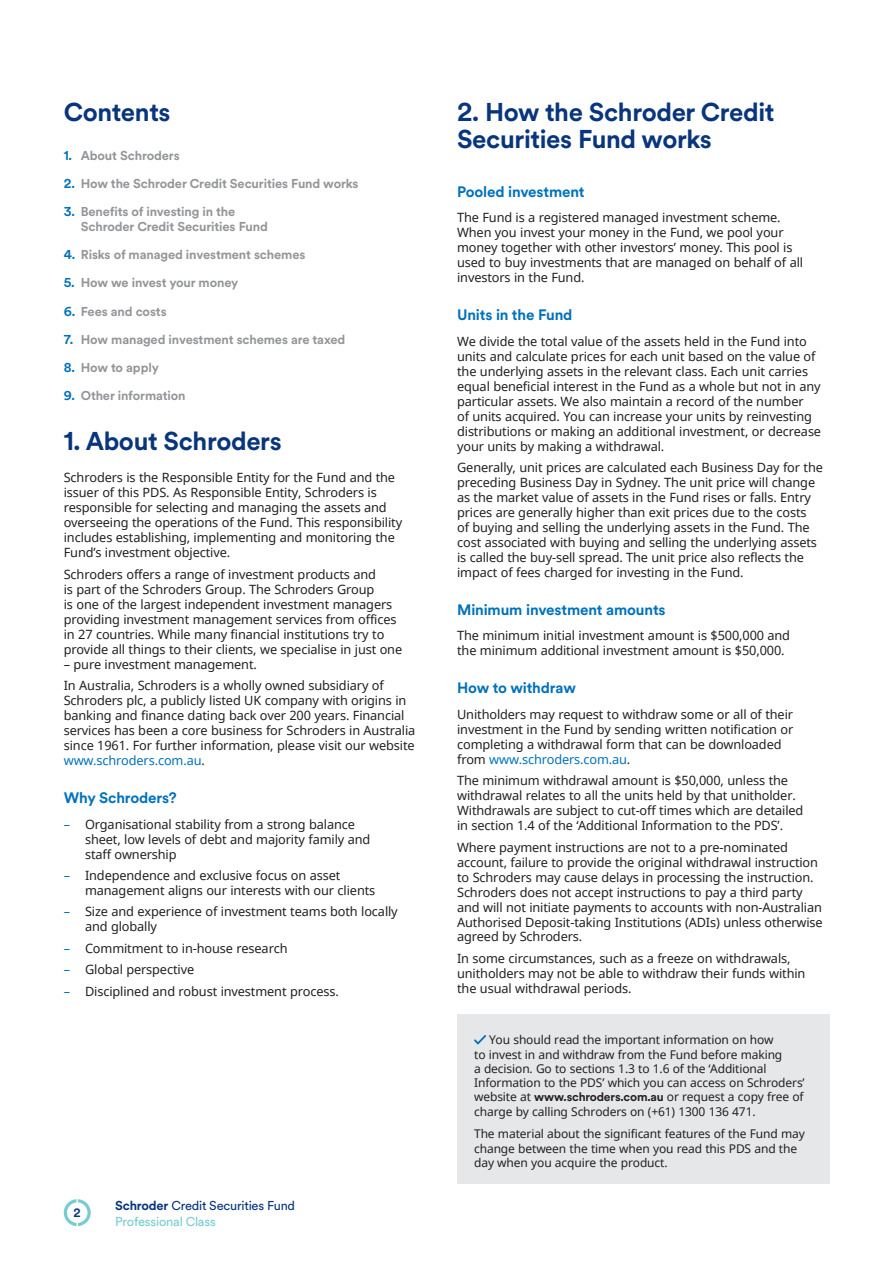
<style>
.page{position:relative;width:893px;height:1263px;background:#fff}
.page>*{position:absolute;margin:0;border:0;box-sizing:border-box;transform-origin:0 0}
.t1{font:700 25.5px/27px "Schroders Circular";letter-spacing:-.015em;color:#08357c}
.t2{font:700 15px "Schroders Circular";letter-spacing:-.01em;color:#0072bc}
.t3{font:12.75px/15px "Noto Sans";letter-spacing:-.01em;color:#231f20}
.t4{font:700 12.75px/15px "Schroders Circular";letter-spacing:-.01em;color:#939598}
.t5{font:12.75px/15.3px "Schroders Circular";letter-spacing:-.015em;color:#08357c}
.t6{font:12px/14.2px "Noto Sans";letter-spacing:-.01em;color:#231f20}
.t7{font:700 12px "Schroders Circular";color:#08357c}
.s1{color:#0072bc}
.s2{font-weight:700}
.s3{color:#77ccd0}
.s4{font-family:"Schroders Circular";font-weight:700}
</style>
<div class="page">
<svg style="left:64px;top:1199px;width:27px;height:27px"></svg>
<div style="left:457px;top:1014px;width:372px;height:170px;background:#e6e7e9"></div>
<svg style="left:474px;top:1035px;width:12px;height:9px"></svg>
<h1 class="t1" style="left:64px;top:98px;width:108px">Contents</h1>
<p class="t4" style="left:64px;top:147px;width:117px"><span class="s1">1.</span> About Schroders</p>
<p class="t4" style="left:64px;top:176px;width:296px"><span class="s1">2.</span> How the Schroder Credit Securities Fund works</p>
<p class="t4" style="left:81px;top:204px;width:189px;text-indent:-17px"><span class="s1">3.</span> Benefits of investing in the<br>Schroder Credit Securities Fund</p>
<p class="t4" style="left:64px;top:247px;width:243px"><span class="s1">4.</span> Risks of managed investment schemes</p>
<p class="t4" style="left:64px;top:275px;width:176px"><span class="s1">5.</span> How we invest your money</p>
<p class="t4" style="left:64px;top:303px;width:104px"><span class="s1">6.</span> Fees and costs</p>
<p class="t4" style="left:64px;top:331px;width:283px"><span class="s1">7.</span> How managed investment schemes are taxed</p>
<p class="t4" style="left:64px;top:359px;width:97px"><span class="s1">8.</span> How to apply</p>
<p class="t4" style="left:64px;top:387px;width:123px"><span class="s1">9.</span> Other information</p>
<h1 class="t1" style="left:64px;top:427px;width:220px">1. About Schroders</h1>
<p class="t3" style="left:64px;top:470px;width:340px">Schroders is the Responsible Entity for the Fund and the issuer of this PDS. As Responsible Entity, Schroders is responsible for selecting and managing the assets and overseeing the operations of the Fund. This responsibility includes establishing, implementing and monitoring the Fund’s investment objective.</p>
<p class="t3" style="left:64px;top:566px;width:340px">Schroders offers a range of investment products and<br>is part of the Schroders Group. The Schroders Group<br>is one of the largest independent investment managers providing investment management services from offices in 27 countries. While many financial institutions try to provide all things to their clients, we specialise in just one</p>
<p class="t3" style="left:64px;top:653px;width:322px;line-height:21.5px">– pure investment management.<br>In Australia, Schroders is a wholly owned subsidiary of</p>
<p class="t3" style="left:64px;top:693px;width:353px">Schroders plc, a publicly listed UK company with origins in banking and finance dating back over 200 years. Financial services has been a core business for Schroders in Australia since 1961. For further information, please visit our website <span class="s1">www.schroders.com.au</span>.</p>
<p class="t2" style="left:64px;top:787px;width:115px">Why Schroders?</p>
<p class="t3" style="left:85px;top:816px;width:287px;text-indent:-21px"><span class="s1">–</span> Organisational stability from a strong balance sheet, low levels of debt and majority family and staff ownership</p>
<p class="t3" style="left:85px;top:867px;width:292px;text-indent:-21px"><span class="s1">–</span> Independence and exclusive focus on asset management aligns our interests with our clients</p>
<p class="t3" style="left:85px;top:904px;width:314px;text-indent:-21px"><span class="s1">–</span> Size and experience of investment teams both locally and globally</p>
<p class="t3" style="left:64px;top:940px;width:225px"><span class="s1">–</span> Commitment to in-house research</p>
<p class="t3" style="left:64px;top:962px;width:132px"><span class="s1">–</span> Global perspective</p>
<p class="t3" style="left:64px;top:983px;width:277px"><span class="s1">–</span> Disciplined and robust investment process.</p>
<p class="t7" style="left:74px;top:1204px;width:9px">2</p>
<p class="t5" style="left:115px;top:1198px;width:181px"><span class="s2">Schroder</span> Credit Securities Fund<br><span class="s3">Professional Class</span></p>
<h1 class="t1" style="left:457px;top:98px;width:319px">2. How the Schroder Credit<br>Securities Fund works</h1>
<p class="t2" style="left:457px;top:181px;width:129px">Pooled investment</p>
<p class="t3" style="left:457px;top:210px;width:348px">The Fund is a registered managed investment scheme.<br>When you invest your money in the Fund, we pool your money together with other investors’ money. This pool is used to buy investments that are managed on behalf of all investors in the Fund.</p>
<p class="t2" style="left:457px;top:304px;width:117px">Units in the Fund</p>
<p class="t3" style="left:457px;top:333px;width:366px">We divide the total value of the assets held in the Fund into units and calculate prices for each unit based on the value of the underlying assets in the relevant class. Each unit carries equal beneficial interest in the Fund as a whole but not in any particular assets. We also maintain a record of the number<br>of units acquired. You can increase your units by reinvesting distributions or making an additional investment, or decrease your units by making a withdrawal.</p>
<p class="t3" style="left:457px;top:459px;width:367px">Generally, unit prices are calculated each Business Day for the preceding Business Day in Sydney. The unit price will change as the market value of assets in the Fund rises or falls. Entry prices are generally higher than exit prices due to the costs<br>of buying and selling the underlying assets in the Fund. The cost associated with buying and selling the underlying assets is called the buy-sell spread. The unit price also reflects the impact of fees charged for investing in the Fund.</p>
<p class="t2" style="left:457px;top:599px;width:210px">Minimum investment amounts</p>
<p class="t3" style="left:457px;top:628px;width:334px">The minimum initial investment amount is $500,000 and the minimum additional investment amount is $50,000.</p>
<p class="t2" style="left:457px;top:678px;width:120px">How to withdraw</p>
<p class="t3" style="left:457px;top:706px;width:338px">Unitholders may request to withdraw some or all of their investment in the Fund by sending written notification or completing a withdrawal form that can be downloaded from <span class="s1">www.schroders.com.au</span>.</p>
<p class="t3" style="left:457px;top:773px;width:348px">The minimum withdrawal amount is $50,000, unless the withdrawal relates to all the units held by that unitholder.<br>Withdrawals are subject to cut-off times which are detailed in section 1.4 of the ‘Additional Information to the PDS’.</p>
<p class="t3" style="left:457px;top:839px;width:367px">Where payment instructions are not to a pre-nominated account, failure to provide the original withdrawal instruction to Schroders may cause delays in processing the instruction.<br>Schroders does not accept instructions to pay a third party and will not initiate payments to accounts with non-Australian Authorised Deposit-taking Institutions (ADIs) unless otherwise agreed by Schroders.</p>
<p class="t3" style="left:457px;top:950px;width:350px">In some circumstances, such as a freeze on withdrawals, unitholders may not be able to withdraw their funds within the usual withdrawal periods.</p>
<p class="t6" style="left:474px;top:1032px;width:332px;text-indent:15px">You should read the important information on how<br>to invest in and withdraw from the Fund before making<br>a decision. Go to sections 1.3 to 1.6 of the ‘Additional Information to the PDS’ which you can access on Schroders’ website at <span class="s4">www.schroders.com.au</span> or request a copy free of charge by calling Schroders on (+61) 1300 136 471.</p>
<p class="t6" style="left:474px;top:1126px;width:332px">The material about the significant features of the Fund may change between the time when you read this PDS and the day when you acquire the product.</p>
</div>
